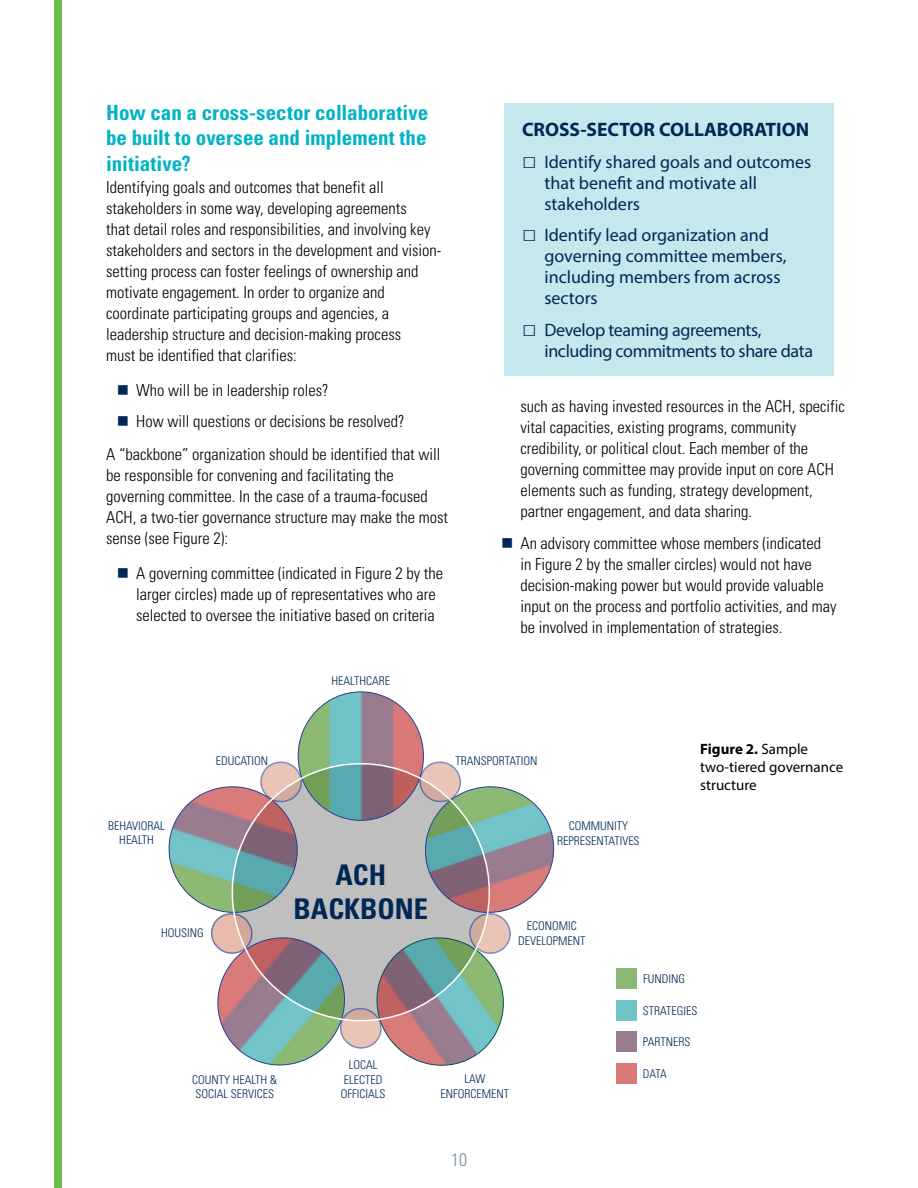
<style>
.page{position:relative;width:918px;height:1188px;background:#fff}
.page>*{position:absolute;margin:0;border:0;box-sizing:border-box;transform-origin:0 0}
.Text{font:700 condensed 28.5px "Univers";color:#002855}
.Subheadings{font:700 condensed 21px/25.2px "Univers";color:#00b3c5;text-align:justify}
.Sidebar_headings{font:700 19.5px "Myriad Pro";color:#002855}
.t1{font:18px/21px "Myriad Pro";color:#002855}
.t2{font:18px/21px "Myriad Pro";letter-spacing:-.02em;color:#002855}
.t3{font:300 condensed 18px "Univers";color:#7b8a9d}
.Body_text{font:300 condensed 16.5px/21px "Univers";color:#000}
.t4{font:15px/18px "Myriad Pro";color:#000}
.Text-2{font:300 condensed 12px/14.4px "Univers";color:#002855;text-align:center}
.s1{font-family:"Times New Roman";font-size:24px}
.s2{font-weight:700}
</style>
<div class="page">
<div style="left:54px;top:0;width:7px;height:1188px;background:#6cbe45"></div>
<svg style="left:395px;top:701px;width:28px;height:45px"></svg>
<svg style="left:363px;top:692px;width:32px;height:54px;background:#9e8193"></svg>
<svg style="left:331px;top:692px;width:32px;height:54px;background:#75c0c6"></svg>
<svg style="left:298px;top:699px;width:33px;height:47px;fill:#8bb872"></svg>
<svg style="left:168px;top:788px;width:387px;height:278px"></svg>
<div style="left:616px;top:968px;width:21px;height:21px;background:#8bb872"></div>
<div style="left:616px;top:1000px;width:21px;height:21px;background:#70c4c8"></div>
<div style="left:616px;top:1031px;width:21px;height:21px;background:#987b8e"></div>
<div style="left:616px;top:1063px;width:21px;height:21px;background:#d87978"></div>
<svg style="left:217px;top:746px;width:290px;height:292px;background:#a8aaa8"></svg>
<div style="left:504px;top:104px;width:329px;height:272px;background:#c5e8ed"></div>
<p class="Subheadings" style="left:106px;top:100px;width:323px">How can a cross-sector collaborative be built to oversee and implement the initiative?</p>
<p class="Body_text" style="left:106px;top:177px;width:337px">Identifying goals and outcomes that benefit all stakeholders in some way, developing agreements<br>that detail roles and responsibilities, and involving key stakeholders and sectors in the development and vision&shy;setting process can foster feelings of ownership and motivate engagement. In order to organize and coordinate participating groups and agencies, a leadership structure and decision-making process<br>must be identified that clarifies:</p>
<p class="Body_text" style="left:136px;top:379px;width:194px">Who will be in leadership roles?</p>
<p class="Body_text" style="left:136px;top:411px;width:270px">How will questions or decisions be resolved?</p>
<p class="Body_text" style="left:106px;top:444px;width:343px">A “backbone” organization should be identified that will be responsible for convening and facilitating the governing committee. In the case of a trauma-focused ACH, a two-tier governance structure may make the most sense (see Figure 2):</p>
<p class="Body_text" style="left:136px;top:562px;width:308px">A governing committee (indicated in Figure 2 by the larger circles) made up of representatives who are selected to oversee the initiative based on criteria</p>
<p class="Text-2" style="left:332px;top:673px;width:60px">HEALTHCARE</p>
<p class="Sidebar_headings" style="left:522px;top:117px;width:289px">CROSS-SECTOR COLLABORATION</p>
<p class="t1" style="left:544px;top:151px;width:268px;text-indent:-22px"><span class="s1">□</span> Identify shared goals and outcomes that benefit and motivate all stakeholders</p>
<p class="t1" style="left:544px;top:224px;width:243px;text-indent:-22px"><span class="s1">□</span> Identify lead organization and governing committee members, including members from across sectors</p>
<p class="t2" style="left:544px;top:319px;width:270px;text-indent:-22px"><span class="s1">□</span> Develop teaming agreements, including commitments to share data</p>
<p class="Body_text" style="left:520px;top:396px;width:326px">such as having invested resources in the ACH, specific vital capacities, existing programs, community credibility, or political clout. Each member of the governing committee may provide input on core ACH elements such as funding, strategy development, partner engagement, and data sharing.</p>
<p class="Body_text" style="left:520px;top:532px;width:318px">An advisory committee whose members (indicated<br>in Figure 2 by the smaller circles) would not have decision-making power but would provide valuable input on the process and portfolio activities, and may be involved in implementation of strategies.</p>
<p class="Text-2" style="left:108px;top:819px;width:58px">BEHAVIORAL<br>HEALTH</p>
<p class="Text-2" style="left:216px;top:753px;width:54px">EDUCATION</p>
<p class="Text-2" style="left:161px;top:926px;width:44px">HOUSING</p>
<p class="Text" style="left:335px;top:857px;width:52px">ACH</p>
<p class="Text" style="left:294px;top:891px;width:136px">BACKBONE</p>
<p class="Text-2" style="left:456px;top:753px;width:83px">TRANSPORTATION</p>
<p class="Text-2" style="left:557px;top:819px;width:84px">COMMUNITY<br>REPRESENTATIVES</p>
<p class="Text-2" style="left:518px;top:919px;width:69px">ECONOMIC<br>DEVELOPMENT</p>
<p class="t4" style="left:700px;top:740px;width:145px"><span class="s2">Figure 2.</span> Sample two-tiered governance structure</p>
<p class="Text-2" style="left:192px;top:1072px;width:87px;text-align:left">COUNTY HEALTH &amp;<br>SOCIAL SERVICES</p>
<p class="Text-2" style="left:341px;top:1058px;width:46px">LOCAL<br>ELECTED<br>OFFICIALS</p>
<p class="Text-2" style="left:441px;top:1072px;width:70px">LAW<br>ENFORCEMENT</p>
<p class="t3" style="left:451px;top:1149px;width:17px">10</p>
<p class="Text-2" style="left:643px;top:972px;width:44px">FUNDING</p>
<p class="Text-2" style="left:643px;top:1004px;width:56px">STRATEGIES</p>
<p class="Text-2" style="left:643px;top:1035px;width:49px">PARTNERS</p>
<p class="Text-2" style="left:643px;top:1067px;width:25px">DATA</p>
</div>
